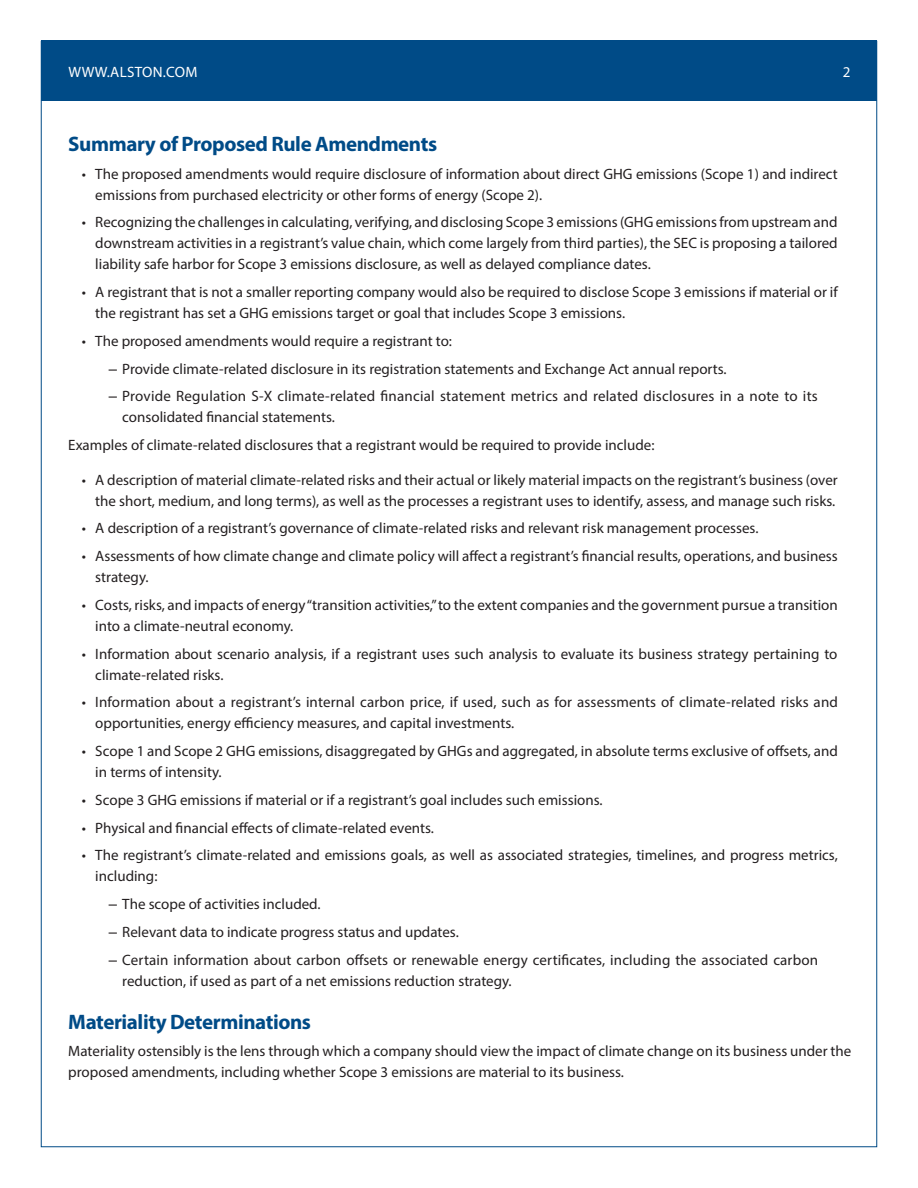
<style>
.page{position:relative;width:918px;height:1188px;background:#fff}
.page>*{position:absolute;margin:0;border:0;box-sizing:border-box;transform-origin:0 0}
.Head{font:700 21px "Myriad Pro";letter-spacing:-.02em;color:#004b87}
.Body_Text{font:15px/21px "Myriad Pro";color:#231f20}
.t1{font:15px "Myriad Pro";letter-spacing:.02em;color:#fff}
.s1{font-family:"Arial"}
</style>
<div class="page">
<div style="left:41px;top:40px;width:835px;height:61px;background:#004b87"></div>
<p class="t1" style="left:68px;top:62px;width:130px">WWW.ALSTON.COM</p>
<p class="t1" style="left:843px;top:62px;width:9px">2</p>
<p class="Head" style="left:68px;top:130px;width:370px">Summary of Proposed Rule Amendments</p>
<p class="Body_Text" style="left:95px;top:163px;width:744px;text-indent:-14px">• The proposed amendments would require disclosure of information about direct GHG emissions (Scope 1) and indirect emissions from purchased electricity or other forms of energy (Scope 2).</p>
<p class="Body_Text" style="left:95px;top:211px;width:744px;text-align:justify;text-indent:-14px">• Recognizing the challenges in calculating, verifying, and disclosing Scope 3 emissions (GHG emissions from upstream and downstream activities in a registrant’s value chain, which come largely from third parties), the SEC is proposing a tailored liability safe harbor for Scope 3 emissions disclosure, as well as delayed compliance dates.</p>
<p class="Body_Text" style="left:95px;top:281px;width:744px;text-indent:-14px">• A registrant that is not a smaller reporting company would also be required to disclose Scope 3 emissions if material or if the registrant has set a GHG emissions target or goal that includes Scope 3 emissions.</p>
<p class="Body_Text" style="left:82px;top:330px;width:372px">• The proposed amendments would require a registrant to:</p>
<p class="Body_Text" style="left:109px;top:358px;width:619px"><span class="s1">–</span> Provide climate-related disclosure in its registration statements and Exchange Act annual reports.</p>
<p class="Body_Text" style="left:122px;top:385px;width:697px;text-indent:-14px"><span class="s1">–</span> Provide Regulation S-X climate-related financial statement metrics and related disclosures in a note to its consolidated financial statements.</p>
<p class="Body_Text" style="left:68px;top:434px;width:588px">Examples of climate-related disclosures that a registrant would be required to provide include:</p>
<p class="Body_Text" style="left:82px;top:469px;width:757px;text-align:right">• A description of material climate-related risks and their actual or likely material impacts on the registrant’s business (over the short, medium, and long terms), as well as the processes a registrant uses to identify, assess, and manage such risks.</p>
<p class="Body_Text" style="left:82px;top:517px;width:678px">• A description of a registrant’s governance of climate-related risks and relevant risk management processes.</p>
<p class="Body_Text" style="left:95px;top:545px;width:744px;text-indent:-14px">• Assessments of how climate change and climate policy will affect a registrant’s financial results, operations, and business strategy.</p>
<p class="Body_Text" style="left:95px;top:594px;width:744px;text-indent:-14px">• Costs, risks, and impacts of energy “transition activities,” to the extent companies and the government pursue a transition into a climate-neutral economy.</p>
<p class="Body_Text" style="left:95px;top:643px;width:744px;text-indent:-14px">• Information about scenario analysis, if a registrant uses such analysis to evaluate its business strategy pertaining to climate-related risks.</p>
<p class="Body_Text" style="left:95px;top:691px;width:744px;text-indent:-14px">• Information about a registrant’s internal carbon price, if used, such as for assessments of climate-related risks and opportunities, energy efficiency measures, and capital investments.</p>
<p class="Body_Text" style="left:95px;top:740px;width:744px;text-indent:-14px">• Scope 1 and Scope 2 GHG emissions, disaggregated by GHGs and aggregated, in absolute terms exclusive of offsets, and in terms of intensity.</p>
<p class="Body_Text" style="left:82px;top:789px;width:522px">• Scope 3 GHG emissions if material or if a registrant’s goal includes such emissions.</p>
<p class="Body_Text" style="left:82px;top:817px;width:354px">• Physical and financial effects of climate-related events.</p>
<p class="Body_Text" style="left:95px;top:844px;width:744px;text-indent:-14px">• The registrant’s climate-related and emissions goals, as well as associated strategies, timelines, and progress metrics, including:</p>
<p class="Body_Text" style="left:109px;top:893px;width:213px"><span class="s1">–</span> The scope of activities included.</p>
<p class="Body_Text" style="left:109px;top:921px;width:352px"><span class="s1">–</span> Relevant data to indicate progress status and updates.</p>
<p class="Body_Text" style="left:122px;top:949px;width:697px;text-indent:-14px"><span class="s1">–</span> Certain information about carbon offsets or renewable energy certificates, including the associated carbon reduction, if used as part of a net emissions reduction strategy.</p>
<p class="Head" style="left:68px;top:1008px;width:244px">Materiality Determinations</p>
<p class="Body_Text" style="left:68px;top:1041px;width:785px">Materiality ostensibly is the lens through which a company should view the impact of climate change on its business under the proposed amendments, including whether Scope 3 emissions are material to its business.</p>
</div>
